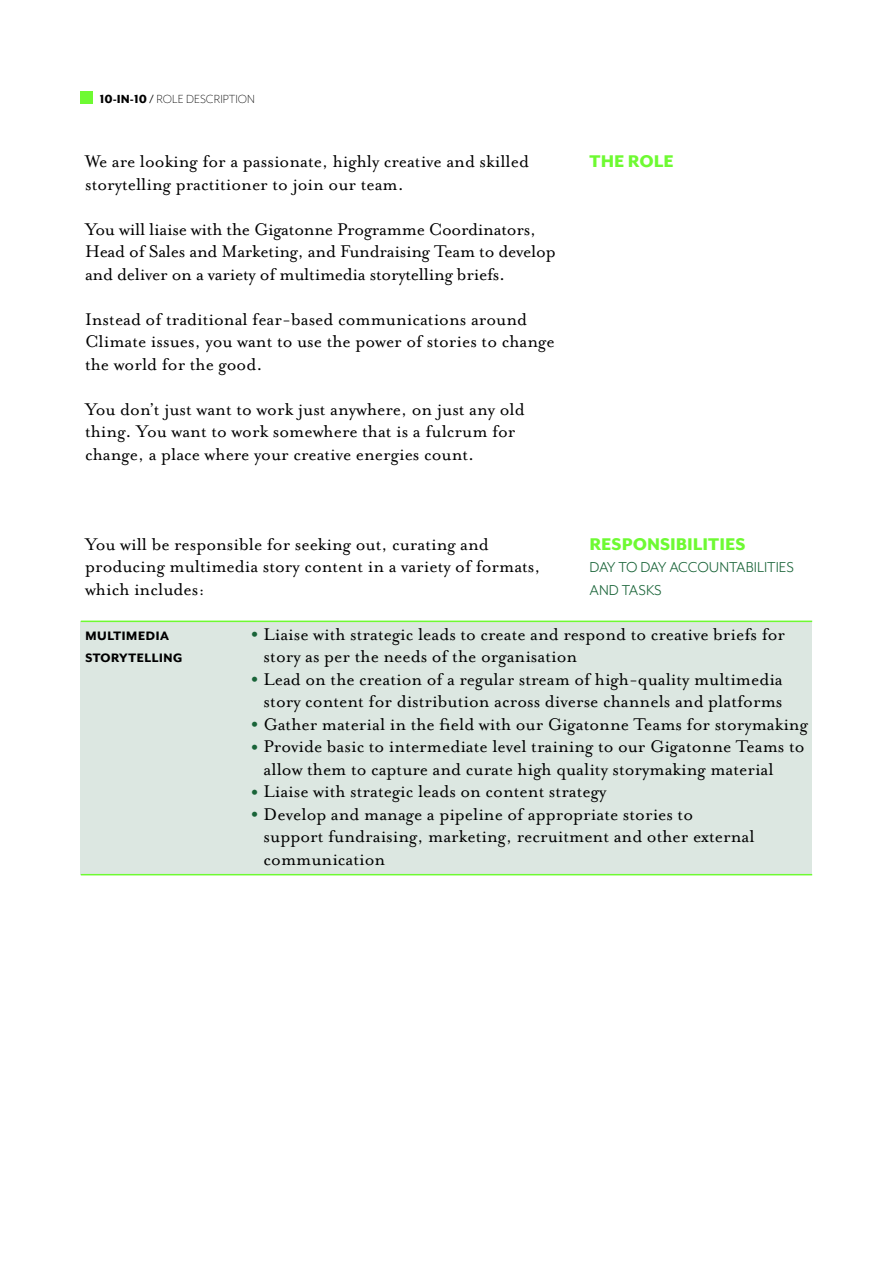
<style>
.page{position:relative;width:893px;height:1263px;background:#fff}
.page>*{position:absolute;margin:0;border:0;box-sizing:border-box;transform-origin:0 0}
.t1{font:19.5px/22.5px "Mrs Eaves OT";color:#000}
.t2{font:800 19.5px "Mr Eaves Mod OT";color:#6efa32}
.t3{font:700 19.5px/22.5px "Mr Eaves Mod OT";color:#000}
.t4{font:16.5px/22.5px "Mr Eaves Mod OT";color:#196438}
.t5{font:300 13.5px "Mr Eaves Mod OT";color:#000}
.s1{font-weight:800}
.s2{font-weight:700;font-size:25.5px;color:#196438}
</style>
<div class="page">
<div style="left:81px;top:621px;width:731px;height:254px;background:#dce7e1"></div>
<hr style="left:81px;top:621px;width:731px;height:1px;background:#6efa32">
<hr style="left:81px;top:874px;width:731px;height:1px;background:#6efa32">
<div style="left:80px;top:91px;width:13px;height:13px;background:#6efa32"></div>
<p class="t5" style="left:100px;top:91px;width:156px"><span class="s1">10-IN-10 /</span> ROLE DESCRIPTION</p>
<p class="t1" style="left:85px;top:150px;width:445px">We are looking for a passionate, highly creative and skilled storytelling practitioner to join our team.</p>
<p class="t1" style="left:85px;top:217px;width:472px">You will liaise with the Gigatonne Programme Coordinators,<br>Head of Sales and Marketing, and Fundraising Team to develop and deliver on a variety of multimedia storytelling briefs.</p>
<p class="t1" style="left:85px;top:307px;width:471px">Instead of traditional fear-based communications around<br>Climate issues, you want to use the power of stories to change the world for the good.</p>
<p class="t1" style="left:85px;top:397px;width:441px">You don’t just want to work just anywhere, on just any old thing. You want to work somewhere that is a fulcrum for change, a place where your creative energies count.</p>
<p class="t1" style="left:85px;top:533px;width:457px">You will be responsible for seeking out, curating and producing multimedia story content in a variety of formats, which includes:</p>
<p class="t2" style="left:590px;top:151px;width:86px">THE ROLE</p>
<p class="t2" style="left:590px;top:533px;width:157px">RESPONSIBILITIES</p>
<p class="t4" style="left:590px;top:556px;width:206px">DAY TO DAY ACCOUNTABILITIES<br>AND TASKS</p>
<p class="t3" style="left:85px;top:623px;width:99px">Multimedia storytelling</p>
<p class="t1" style="left:264px;top:622px;width:523px;text-indent:-13px"><span class="s2">•</span> Liaise with strategic leads to create and respond to creative briefs for story as per the needs of the organisation</p>
<p class="t1" style="left:251px;top:667px;width:533px;text-align:right"><span class="s2">•</span> Lead on the creation of a regular stream of high-quality multimedia story content for distribution across diverse channels and platforms</p>
<p class="t1" style="left:251px;top:712px;width:559px"><span class="s2">•</span> Gather material in the field with our Gigatonne Teams for storymaking</p>
<p class="t1" style="left:264px;top:735px;width:542px;text-indent:-13px"><span class="s2">•</span> Provide basic to intermediate level training to our Gigatonne Teams to allow them to capture and curate high quality storymaking material</p>
<p class="t1" style="left:251px;top:780px;width:357px"><span class="s2">•</span> Liaise with strategic leads on content strategy</p>
<p class="t1" style="left:264px;top:802px;width:493px;text-indent:-13px"><span class="s2">•</span> Develop and manage a pipeline of appropriate stories to support fundraising, marketing, recruitment and other external communication</p>
</div>
